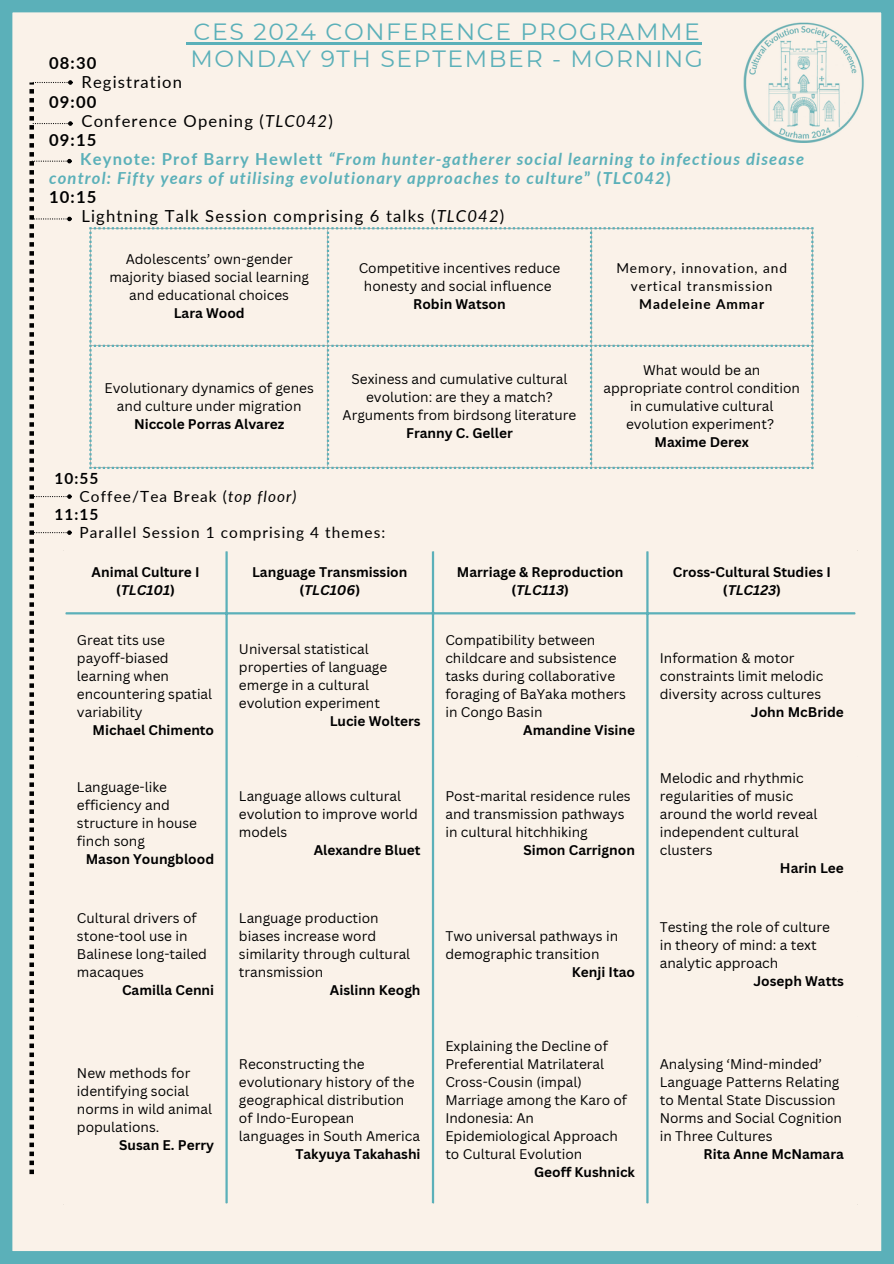
<style>
.page{position:relative;width:894px;height:1264px;background:#fff}
.page>*{position:absolute;margin:0;border:0;box-sizing:border-box;transform-origin:0 0}
.t1{font:23.55px "Montserrat";letter-spacing:.07em;color:#5bb0b9}
.t2{font:italic 700 16.65px/19.2px "Lato";letter-spacing:.07em;color:#5bb0b9}
.t3{font:16.65px "Lato";letter-spacing:.07em;color:#000}
.t4{font:700 16.65px "Lato";letter-spacing:.07em;color:#000}
.t5{font:15.45px "Lato";letter-spacing:.07em;color:#000}
.t6{font:700 15.45px "Lato";letter-spacing:.07em;color:#000}
.t7{font:13.65px/18px "Canva Sans";color:#000}
.t8{font:700 13.65px/18px "Canva Sans";color:#000;text-align:center}
.t9{font:13.65px/18px "Lato";letter-spacing:.07em;color:#000;text-align:center}
.t10{font:700 13.65px "Lato";letter-spacing:.07em;color:#000}
.s1{font-style:italic}
.s2{font-style:normal}
</style>
<div class="page">
<div style="left:0;top:0;width:893px;height:1263px;background:#faf2e9"></div>
<div style="left:647px;top:550px;width:209px;height:63px;background:#faf2e9"></div>
<hr style="left:63px;top:551px;width:3px;height:652px;background:#faf2e9">
<hr style="left:854px;top:551px;width:3px;height:652px;background:#faf2e9">
<hr style="left:63px;top:549px;width:794px;height:2px;background:#faf2e9">
<hr style="left:63px;top:755px;width:794px;height:2px;background:#faf2e9">
<hr style="left:63px;top:890px;width:794px;height:2px;background:#faf2e9">
<hr style="left:63px;top:1015px;width:794px;height:2px;background:#faf2e9">
<hr style="left:63px;top:1203px;width:794px;height:2px;background:#faf2e9">
<hr style="left:225px;top:551px;width:3px;height:652px;background:#5bb0b9">
<hr style="left:432px;top:551px;width:2px;height:652px;background:#5bb0b9">
<hr style="left:646px;top:551px;width:2px;height:652px;background:#5bb0b9">
<hr style="left:66px;top:612px;width:788px;height:2px;background:#5bb0b9">
<div style="left:89px;top:227px;width:240px;height:242px;background:#faf2e9"></div>
<div style="left:331px;top:227px;width:261px;height:242px;background:#faf2e9"></div>
<div style="left:594px;top:227px;width:219px;height:242px;background:#faf2e9"></div>
<svg style="left:186px;top:43px;width:7px;height:2px"></svg>
<hr style="left:193px;top:43px;width:508px;height:2px;background:#5bb0b9">
<img style="left:743px;top:21px;width:122px;height:122px">
<svg style="left:29px;top:80px;width:44px;height:1094px;background:#e4ddd4"></svg>
<p class="t1" style="left:193px;top:18px;width:508px">CES 2024 CONFERENCE PROGRAMME</p>
<p class="t4" style="left:49px;top:53px;width:49px">08:30</p>
<p class="t1" style="left:190px;top:45px;width:514px">MONDAY 9TH SEPTEMBER - MORNING</p>
<p class="t3" style="left:81px;top:72px;width:102px">Registration</p>
<p class="t4" style="left:49px;top:91px;width:49px">09:00</p>
<p class="t3" style="left:81px;top:110px;width:253px">Conference Opening (<span class="s1">TLC042</span>)</p>
<p class="t4" style="left:49px;top:129px;width:49px">09:15</p>
<p class="t2" style="left:49px;top:149px;width:756px;text-indent:31px"><span class="s2">Keynote: Prof Barry Hewlett</span> “From hunter-gatherer social learning to infectious disease control: Fifty years of utilising evolutionary approaches to culture<span class="s2">” (</span>TLC042<span class="s2">)</span></p>
<p class="t4" style="left:49px;top:187px;width:49px">10:15</p>
<p class="t3" style="left:81px;top:206px;width:424px">Lightning Talk Session comprising 6 talks (<span class="s1">TLC042</span>)</p>
<p class="t7" style="left:109px;top:250px;width:201px;text-align:center">Adolescents’ own-gender majority biased social learning and educational choices</p>
<p class="t8" style="left:174px;top:304px;width:72px">Lara Wood</p>
<p class="t7" style="left:104px;top:379px;width:211px;text-align:center">Evolutionary dynamics of genes and culture under migration</p>
<p class="t8" style="left:134px;top:415px;width:152px">Niccole Porras Alvarez</p>
<p class="t7" style="left:358px;top:259px;width:203px;text-align:center">Competitive incentives reduce honesty and social influence</p>
<p class="t8" style="left:413px;top:295px;width:94px">Robin Watson</p>
<p class="t7" style="left:342px;top:370px;width:235px;text-align:center">Sexiness and cumulative cultural evolution: are they a match?<br>Arguments from birdsong literature</p>
<p class="t8" style="left:406px;top:424px;width:108px">Franny C. Geller</p>
<p class="t6" style="left:54px;top:468px;width:45px">10:55</p>
<p class="t5" style="left:80px;top:486px;width:218px">Coffee/Tea Break (<span class="s1">top floor)</span></p>
<p class="t6" style="left:54px;top:504px;width:45px">11:15</p>
<p class="t5" style="left:80px;top:522px;width:307px">Parallel Session 1 comprising 4 themes:</p>
<p class="t9" style="left:616px;top:259px;width:172px">Memory, innovation, and vertical transmission</p>
<p class="t10" style="left:639px;top:296px;width:126px">Madeleine Ammar</p>
<p class="t7" style="left:603px;top:361px;width:198px;text-align:center">What would be an appropriate control condition in cumulative cultural evolution experiment?</p>
<p class="t8" style="left:654px;top:433px;width:96px">Maxime Derex</p>
<h1 class="t8" style="left:92px;top:563px;width:109px">Animal Culture I (<span class="s1">TLC101</span>)</h1>
<p class="t8" style="left:252px;top:563px;width:157px">Language Transmission (<span class="s1">TLC106</span>)</p>
<p class="t8" style="left:456px;top:563px;width:168px">Marriage &amp; Reproduction (<span class="s1">TLC113</span>)</p>
<p class="t8" style="left:672px;top:563px;width:159px">Cross-Cultural Studies I (<span class="s1">TLC123</span>)</p>
<p class="t7" style="left:77px;top:630px;width:137px">Great tits use payoff-biased learning when encountering spatial variability</p>
<p class="t8" style="left:92px;top:720px;width:123px">Michael Chimento</p>
<p class="t7" style="left:445px;top:630px;width:182px">Compatibility between childcare and subsistence tasks during collaborative foraging of BaYaka mothers in Congo Basin</p>
<p class="t8" style="left:523px;top:720px;width:113px">Amandine Visine</p>
<p class="t7" style="left:239px;top:639px;width:150px">Universal statistical properties of language emerge in a cultural evolution experiment</p>
<p class="t8" style="left:329px;top:711px;width:92px">Lucie Wolters</p>
<p class="t7" style="left:659px;top:648px;width:165px">Information &amp; motor constraints limit melodic diversity across cultures</p>
<p class="t8" style="left:750px;top:702px;width:94px">John McBride</p>
<p class="t7" style="left:77px;top:778px;width:122px">Language-like efficiency and structure in house finch song</p>
<p class="t8" style="left:86px;top:850px;width:130px">Mason Youngblood</p>
<p class="t7" style="left:77px;top:908px;width:131px">Cultural drivers of stone-tool use in<br>Balinese long-tailed macaques</p>
<p class="t8" style="left:122px;top:980px;width:94px">Camilla Cenni</p>
<p class="t7" style="left:77px;top:1064px;width:136px">New methods for identifying social norms in wild animal populations.</p>
<p class="t8" style="left:119px;top:1136px;width:96px">Susan E. Perry</p>
<p class="t7" style="left:239px;top:787px;width:180px">Language allows cultural evolution to improve world models</p>
<p class="t8" style="left:313px;top:841px;width:108px">Alexandre Bluet</p>
<p class="t7" style="left:239px;top:908px;width:173px">Language production biases increase word similarity through cultural transmission</p>
<p class="t8" style="left:330px;top:980px;width:92px">Aislinn Keogh</p>
<p class="t7" style="left:239px;top:1055px;width:182px">Reconstructing the evolutionary history of the geographical distribution of Indo-European languages in South America</p>
<p class="t8" style="left:295px;top:1145px;width:127px">Takyuya Takahashi</p>
<p class="t7" style="left:445px;top:787px;width:187px">Post-marital residence rules and transmission pathways in cultural hitchhiking</p>
<p class="t8" style="left:523px;top:841px;width:113px">Simon Carrignon</p>
<p class="t7" style="left:445px;top:926px;width:174px">Two universal pathways in demographic transition</p>
<p class="t8" style="left:571px;top:962px;width:65px">Kenji Itao</p>
<p class="t7" style="left:445px;top:1037px;width:183px">Explaining the Decline of<br>Preferential Matrilateral<br>Cross-Cousin (impal)<br>Marriage among the Karo of<br>Indonesia: An<br>Epidemiological Approach to Cultural Evolution</p>
<p class="t8" style="left:534px;top:1163px;width:102px">Geoff Kushnick</p>
<p class="t7" style="left:659px;top:769px;width:159px">Melodic and rhythmic regularities of music around the world reveal independent cultural clusters</p>
<p class="t8" style="left:779px;top:859px;width:65px">Harin Lee</p>
<p class="t7" style="left:659px;top:917px;width:172px">Testing the role of culture in theory of mind: a text analytic approach</p>
<p class="t8" style="left:753px;top:971px;width:92px">Joseph Watts</p>
<p class="t7" style="left:659px;top:1055px;width:183px">Analysing ‘Mind-minded’<br>Language Patterns Relating to Mental State Discussion<br>Norms and Social Cognition in Three Cultures</p>
<p class="t8" style="left:703px;top:1145px;width:142px">Rita Anne McNamara</p>
</div>
